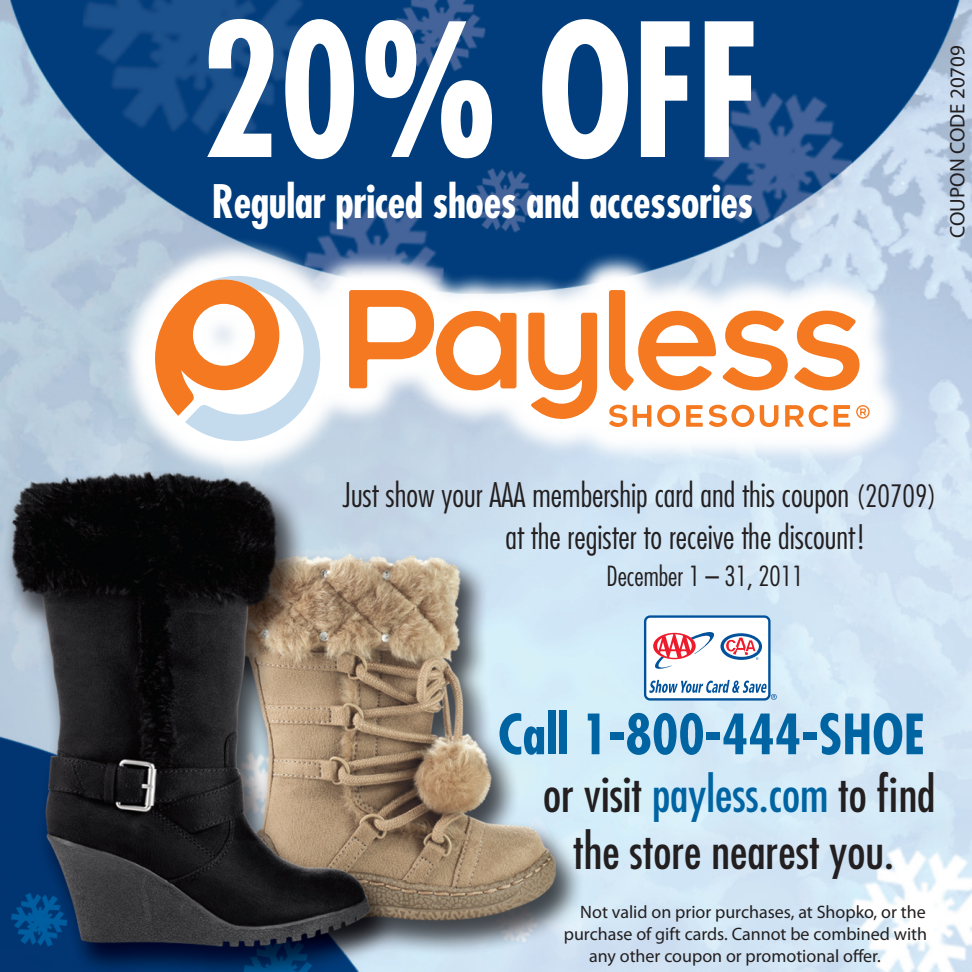
<style>
.page{position:relative;width:972px;height:972px;background:#fff}
.page>*{position:absolute;margin:0;border:0;box-sizing:border-box;transform-origin:0 0}
.t1{font:700 condensed 180px "Futura";color:#fff;scale:.9 1}
.t2{font:700 condensed 54px "Futura";color:#0064a2}
.t3{font:condensed 48px/57.6px "Futura";color:#231f20;text-align:center}
.t4{font:700 condensed 45px "Futura";letter-spacing:-.01em;color:#fff;scale:.94 1}
.t5{font:300 condensed 33px/42px "Futura";color:#231f20}
.t6{font:300 condensed 27px "Futura";color:#231f20}
.t7{font:21px "Myriad Pro";color:#231f20}
.t8{font:18px "Myriad Pro";color:#231f20}
.s1{font-size:30px}
.s2{color:#0064a2}
</style>
<div class="page">
<img style="left:0;top:0;width:972px;height:972px">
<div style="left:645px;top:617px;width:124px;height:82px;background:#fff;border-radius:5px"></div>
<div style="left:644px;top:615px;width:127px;height:86px;border:2px solid #01529b;border-radius:5px"></div>
<svg style="left:653px;top:632px;width:109px;height:37px"></svg>
<svg style="left:649px;top:680px;width:128px;height:20px"></svg>
<svg style="left:116px;top:237px;width:792px;height:243px"></svg>
<svg style="left:834px;top:405px;width:16px;height:22px"></svg>
<svg style="left:785px;top:405px;width:43px;height:22px"></svg>
<svg style="left:760px;top:405px;width:18px;height:22px"></svg>
<svg style="left:709px;top:405px;width:45px;height:22px"></svg>
<svg style="left:686px;top:405px;width:17px;height:22px"></svg>
<svg style="left:657px;top:405px;width:23px;height:22px"></svg>
<svg style="left:633px;top:405px;width:18px;height:22px"></svg>
<svg style="left:609px;top:405px;width:18px;height:22px"></svg>
<svg style="left:794px;top:311px;width:66px;height:79px"></svg>
<svg style="left:722px;top:311px;width:66px;height:79px"></svg>
<svg style="left:609px;top:290px;width:107px;height:101px"></svg>
<svg style="left:528px;top:313px;width:69px;height:106px"></svg>
<svg style="left:349px;top:290px;width:168px;height:100px"></svg>
<svg style="left:155px;top:276px;width:167px;height:165px"></svg>
<svg style="left:856px;top:405px;width:14px;height:14px"></svg>
<p class="t1" style="left:201px;top:-21px;width:623px">20% OFF</p>
<p class="t4" style="left:212px;top:173px;width:578px">Regular priced shoes and accessories</p>
<p class="t7" style="left:944px;top:238px;width:194px;rotate:-90deg">COUPON CODE 20709</p>
<p class="t5" style="left:506px;top:474px;width:433px;text-indent:-163px">Just show your AAA membership card and this coupon <span class="s1">(20709) </span>at the register to receive the discount!</p>
<p class="t6" style="left:607px;top:560px;width:198px">December 1 – 31, 2011</p>
<p class="t2" style="left:498px;top:701px;width:428px">Call 1-800-444-SHOE</p>
<p class="t3" style="left:543px;top:765px;width:394px">or visit <span class="s2">payless.com</span> to find the store nearest you.</p>
<p class="t8" style="left:580px;top:901px;width:347px">Not valid on prior purchases, at Shopko, or the</p>
<p class="t8" style="left:564px;top:923px;width:365px">purchase of gift cards. Cannot be combined with</p>
<p class="t8" style="left:589px;top:944px;width:293px">any other coupon or promotional offer.</p>
</div>
